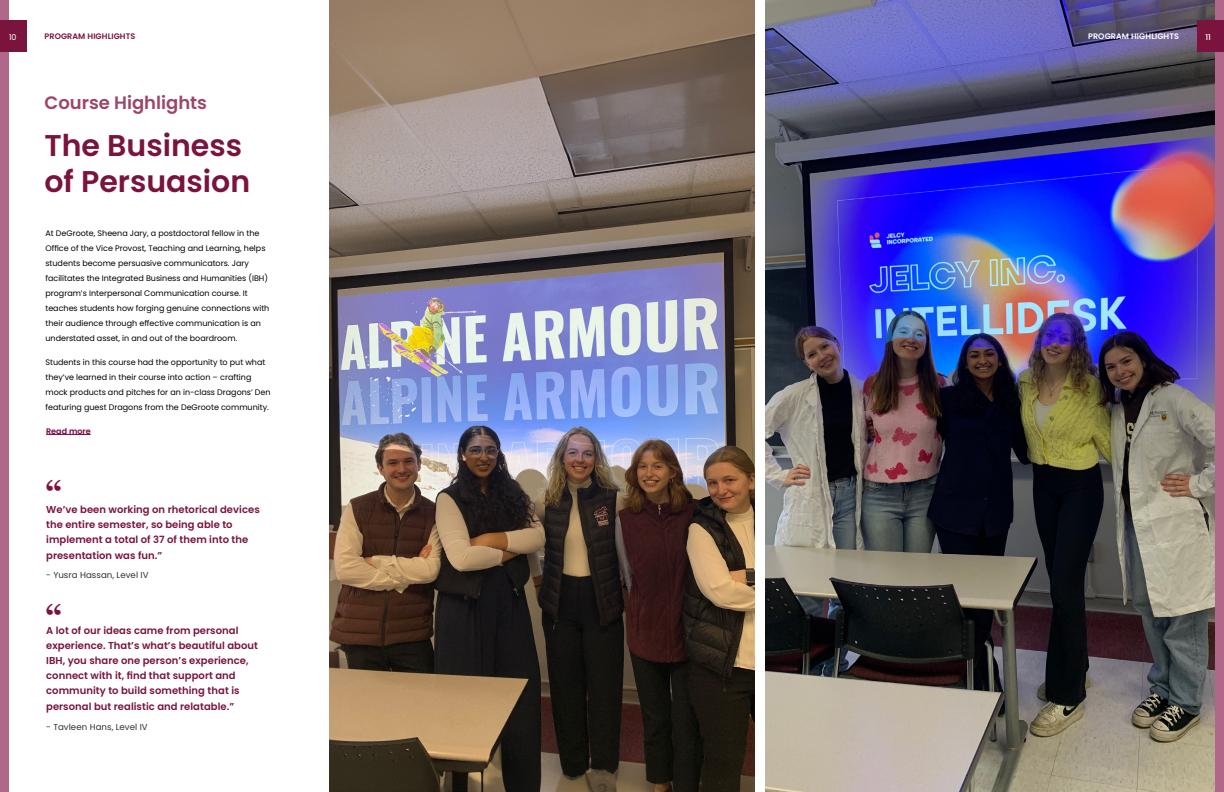
<style>
.page{position:relative;width:1224px;height:792px;background:#fff}
.page>*{position:absolute;margin:0;border:0;box-sizing:border-box;transform-origin:0 0}
.t1{font:700 32.4px "Georgia";color:#7a133d}
.t2{font:600 30px/36px "Poppins";color:#7a133d}
.t3{font:600 18px "Poppins";color:#9d4668}
.t4{font:600 10px/15px "Poppins";letter-spacing:.005em;color:#7a133d}
.t5{font:8.6px "Poppins";letter-spacing:.005em;color:#313232}
.t6{font:8px/15px "Poppins";color:#000}
.t7{font:600 8px "Poppins";letter-spacing:.01em;color:#7a133d}
.t8{font:600 8px "Poppins";letter-spacing:.01em;color:#fff}
.t9{font:600 8px "Poppins";color:#7a003c}
.t10{font:8px "Poppins";color:#fff}
.t11{font:500 8px "Poppins";color:#fff}
</style>
<div class="page">
<hr style="left:46px;top:434px;width:45px;height:1px;background:#7a003c">
<img style="left:765px;top:0;width:450px;height:792px">
<img style="left:329px;top:0;width:426px;height:792px">
<div style="left:0;top:0;width:9px;height:792px;background:#b0678a"></div>
<div style="left:0;top:20px;width:27px;height:32px;background:#7a133d"></div>
<div style="left:1215px;top:0;width:9px;height:792px;background:#b0678a"></div>
<div style="left:1197px;top:20px;width:27px;height:32px;background:#7a133d"></div>
<p class="t10" style="left:9px;top:32px;width:9px">10</p>
<p class="t7" style="left:45px;top:32px;width:92px">PROGRAM HIGHLIGHTS</p>
<p class="t8" style="left:1088px;top:32px;width:92px">PROGRAM HIGHLIGHTS</p>
<p class="t11" style="left:1206px;top:32px;width:7px">11</p>
<h3 class="t3" style="left:45px;top:92px;width:164px">Course Highlights</h3>
<h2 class="t2" style="left:45px;top:127px;width:207px">The Business of Persuasion</h2>
<p class="t6" style="left:45px;top:226px;width:225px">At DeGroote, Sheena Jary, a postdoctoral fellow in the Office of the Vice Provost, Teaching and Learning, helps students become persuasive communicators. Jary facilitates the Integrated Business and Humanities (IBH) program’s Interpersonal Communication course. It teaches students how forging genuine connections with their audience through effective communication is an understated asset, in and out of the boardroom.</p>
<p class="t6" style="left:45px;top:355px;width:227px">Students in this course had the opportunity to put what they’ve learned in their course into action – crafting mock products and pitches for an in-class Dragons’ Den featuring guest Dragons from the DeGroote community.</p>
<p class="t9" style="left:46px;top:426px;width:46px">Read more</p>
<h1 class="t1" style="left:45px;top:472px;width:18px">“</h1>
<p class="t4" style="left:46px;top:502px;width:215px">We’ve been working on rhetorical devices the entire semester, so being able to implement a total of 37 of them into the</p>
<p class="t4" style="left:46px;top:548px;width:118px">presentation was fun.”</p>
<p class="t5" style="left:46px;top:570px;width:104px">- Yusra Hassan, Level IV</p>
<h1 class="t1" style="left:45px;top:596px;width:18px">“</h1>
<p class="t4" style="left:46px;top:623px;width:213px">A lot of our ideas came from personal experience. That’s what’s beautiful about IBH, you share one person’s experience, connect with it, find that support and community to build something that is</p>
<p class="t4" style="left:46px;top:699px;width:190px">personal but realistic and relatable.”</p>
<p class="t5" style="left:46px;top:722px;width:103px">- Tavleen Hans, Level IV</p>
</div>
